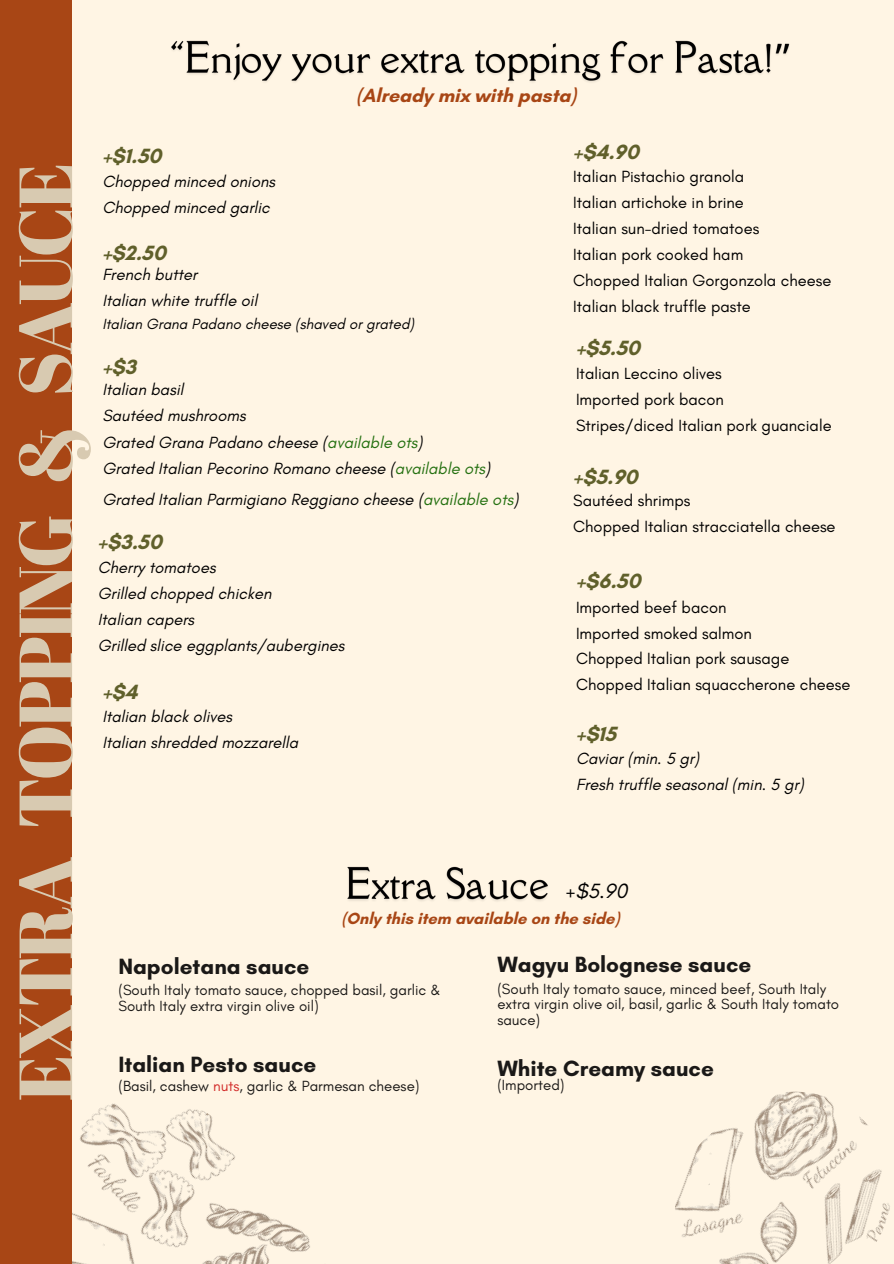
<style>
.page{position:relative;width:894px;height:1264px;background:#fff}
.page>*{position:absolute;margin:0;border:0;box-sizing:border-box;transform-origin:0 0}
.t1{font:75px "Abril Fatface";letter-spacing:-.04em;color:#d8cab1}
.t2{font:700 22.5px "Glacial Indifference";color:#000}
.t3{font:700 21px "Glacial Indifference";color:#60602b}
.t4{font:italic 21px "Glacial Indifference";color:#000}
.t5{font:700 19.5px "Glacial Indifference";color:#a84615}
.t6{font:italic 16.5px "Glacial Indifference";color:#000}
.t7{font:16.5px "Glacial Indifference";color:#000}
.t8{font:700 16.5px "Glacial Indifference";color:#a84615}
.t9{font:15px/15.8px "Glacial Indifference";color:#000}
.t10{font:italic 15px "Glacial Indifference";color:#000}
.s1{color:#247010}
.s2{color:#cd1414}
</style>
<div class="page">
<div style="left:0;top:0;width:893px;height:1263px;background:#fff5e4"></div>
<img style="left:71px;top:1081px;width:239px;height:182px">
<div style="left:0;top:0;width:71px;height:1263px;background:#a84615"></div>
<img style="left:171px;top:40px;width:619px;height:42px">
<img style="left:347px;top:866px;width:201px;height:35px">
<img style="left:675px;top:1091px;width:215px;height:172px">
<h5 class="t5" style="left:356px;top:83px;width:221px">(Already mix with pasta)</h5>
<h1 class="t1" style="left:-7px;top:1101px;width:940px;rotate:-90deg">EXTRA TOPPING &amp; SAUCE</h1>
<h3 class="t3" style="left:102px;top:143px;width:60px">+$1.50</h3>
<h3 class="t6" style="left:102px;top:171px;width:174px">Chopped minced onions</h3>
<p class="t6" style="left:102px;top:197px;width:169px">Chopped minced garlic</p>
<p class="t3" style="left:102px;top:240px;width:65px">+$2.50</p>
<p class="t6" style="left:102px;top:264px;width:96px">French butter</p>
<p class="t6" style="left:102px;top:290px;width:156px">Italian white truffle oil</p>
<p class="t10" style="left:102px;top:315px;width:313px">Italian Grana Padano cheese (shaved or grated)</p>
<p class="t3" style="left:102px;top:354px;width:35px">+$3</p>
<p class="t6" style="left:102px;top:379px;width:82px">Italian basil</p>
<p class="t6" style="left:102px;top:405px;width:145px">Sautéed mushrooms</p>
<h3 class="t6" style="left:102px;top:432px;width:322px">Grated Grana Padano cheese (<span class="s1">available ots</span>)</h3>
<p class="t6" style="left:102px;top:458px;width:389px">Grated Italian Pecorino Romano cheese (<span class="s1">available ots</span>)</p>
<p class="t6" style="left:102px;top:489px;width:417px">Grated Italian Parmigiano Reggiano cheese (<span class="s1">available ots</span>)</p>
<p class="t3" style="left:98px;top:529px;width:66px">+$3.50</p>
<h3 class="t6" style="left:98px;top:557px;width:119px">Cherry tomatoes</h3>
<h3 class="t6" style="left:98px;top:583px;width:175px">Grilled chopped chicken</h3>
<p class="t6" style="left:98px;top:609px;width:98px">Italian capers</p>
<p class="t6" style="left:98px;top:635px;width:248px">Grilled slice eggplants/aubergines</p>
<p class="t3" style="left:102px;top:678px;width:37px">+$4</p>
<p class="t6" style="left:102px;top:706px;width:131px">Italian black olives</p>
<p class="t6" style="left:102px;top:732px;width:197px">Italian shredded mozzarella</p>
<p class="t3" style="left:573px;top:139px;width:67px">+$4.90</p>
<p class="t7" style="left:573px;top:167px;width:172px">Italian Pistachio granola</p>
<p class="t7" style="left:573px;top:193px;width:172px">Italian artichoke in brine</p>
<h3 class="t7" style="left:573px;top:218px;width:187px">Italian sun-dried tomatoes</h3>
<p class="t7" style="left:573px;top:244px;width:171px">Italian pork cooked ham</p>
<p class="t7" style="left:573px;top:270px;width:260px">Chopped Italian Gorgonzola cheese</p>
<h3 class="t7" style="left:573px;top:296px;width:179px">Italian black truffle paste</h3>
<p class="t3" style="left:576px;top:335px;width:66px">+$5.50</p>
<p class="t7" style="left:576px;top:363px;width:147px">Italian Leccino olives</p>
<p class="t7" style="left:576px;top:389px;width:149px">Imported pork bacon</p>
<p class="t7" style="left:576px;top:415px;width:257px">Stripes/diced Italian pork guanciale</p>
<h3 class="t3" style="left:573px;top:464px;width:66px">+$5.90</h3>
<p class="t7" style="left:573px;top:490px;width:119px">Sautéed shrimps</p>
<p class="t7" style="left:573px;top:516px;width:264px">Chopped Italian stracciatella cheese</p>
<p class="t3" style="left:576px;top:567px;width:66px">+$6.50</p>
<p class="t7" style="left:576px;top:597px;width:152px">Imported beef bacon</p>
<h3 class="t7" style="left:576px;top:623px;width:177px">Imported smoked salmon</h3>
<p class="t7" style="left:576px;top:648px;width:215px">Chopped Italian pork sausage</p>
<p class="t7" style="left:576px;top:674px;width:276px">Chopped Italian squaccherone cheese</p>
<p class="t3" style="left:576px;top:720px;width:42px">+$15</p>
<h4 class="t6" style="left:576px;top:748px;width:125px">Caviar (min. 5 gr)</h4>
<h6 class="t6" style="left:576px;top:774px;width:229px">Fresh truffle seasonal (min. 5 gr)</h6>
<p class="t4" style="left:565px;top:878px;width:63px">+$5.90</p>
<h3 class="t8" style="left:342px;top:908px;width:279px">(Only this item available on the side)</h3>
<h2 class="t2" style="left:118px;top:952px;width:192px">Napoletana sauce</h2>
<p class="t9" style="left:118px;top:982px;width:324px">(South Italy tomato sauce, chopped basil, garlic &amp;<br>South Italy extra virgin olive oil)</p>
<h2 class="t2" style="left:118px;top:1050px;width:199px">Italian Pesto sauce</h2>
<p class="t9" style="left:118px;top:1077px;width:302px">(Basil, cashew <span class="s2">nuts</span>, garlic &amp; Parmesan cheese)</p>
<h2 class="t2" style="left:497px;top:950px;width:255px">Wagyu Bolognese sauce</h2>
<p class="t9" style="left:497px;top:980px;width:343px">(South Italy tomato sauce, minced beef, South Italy extra virgin olive oil, basil, garlic &amp; South Italy tomato sauce)</p>
<h2 class="t2" style="left:497px;top:1054px;width:218px">White Creamy sauce</h2>
<p class="t9" style="left:497px;top:1077px;width:69px">(Imported)</p>
</div>
